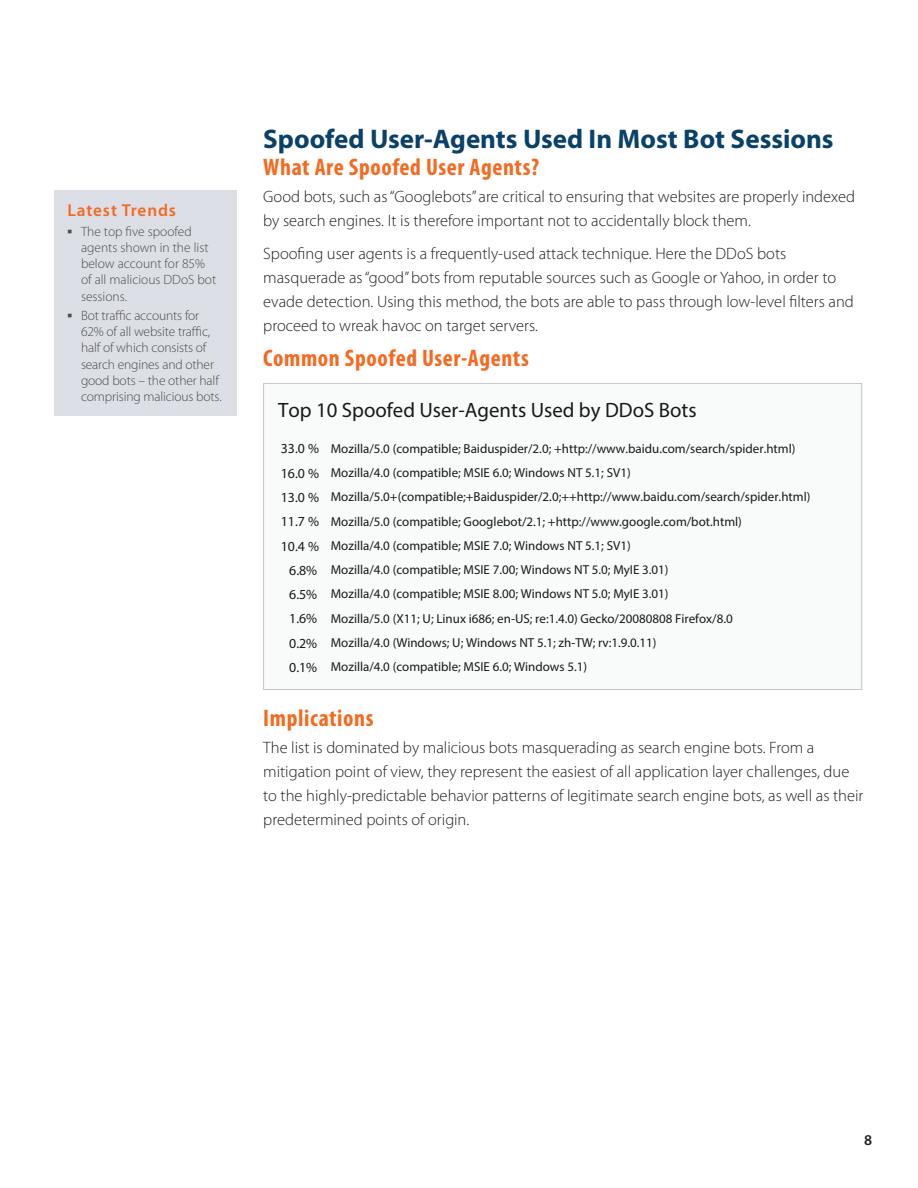
<style>
.page{position:relative;width:918px;height:1188px;background:#fff}
.page>*{position:absolute;margin:0;border:0;box-sizing:border-box;transform-origin:0 0}
.t1{font:700 27px "Myriad Pro";color:#094169}
.Subhead{font:700 condensed 24px "Myriad Pro";letter-spacing:.025em;color:#f36a21}
.t2{font:20.85px "Myriad Pro";color:#191919}
.Sidebar_header{font:600 17.25px "Myriad Pro";letter-spacing:.05em;color:#f36a21}
.Body_intro{font:300 16.5px/24px "Myriad Pro";color:#231f20}
.t3{font:600 15px "Myriad Pro";color:#231f20}
.t4{font:13.8px/24.3px "Myriad Pro";color:#191919;text-align:center}
.t5{font:300 13.5px/16.2px "Myriad Pro";letter-spacing:-.01em;color:#4b4c4d}
.t6{font:13.05px/24.3px "Myriad Pro";color:#191919}
.s1{font-family:"Arial";font-weight:700}
</style>
<div class="page">
<div style="left:264px;top:383px;width:598px;height:307px;background:#f9fafa"></div>
<div style="left:54px;top:190px;width:182px;height:226px;background:#dddfe7"></div>
<p class="Sidebar_header" style="left:68px;top:200px;width:110px">Latest Trends</p>
<p class="t5" style="left:81px;top:223px;width:137px;text-indent:-14px"><span class="s1">▪</span> The top five spoofed agents shown in the list below account for 85% of all malicious DDoS bot sessions.</p>
<p class="t5" style="left:81px;top:308px;width:142px;text-indent:-14px"><span class="s1">▪</span> Bot traffic accounts for<br>62% of all website traffic, half of which consists of search engines and other good bots – the other half comprising malicious bots.</p>
<p class="t1" style="left:263px;top:121px;width:572px">Spoofed User-Agents Used In Most Bot Sessions</p>
<p class="Subhead" style="left:263px;top:152px;width:277px">What Are Spoofed User Agents?</p>
<p class="Body_intro" style="left:263px;top:185px;width:593px">Good bots, such as “Googlebots” are critical to ensuring that websites are properly indexed by search engines. It is therefore important not to accidentally block them.</p>
<p class="Body_intro" style="left:263px;top:241px;width:592px">Spoofing user agents is a frequently-used attack technique. Here the DDoS bots masquerade as “good” bots from reputable sources such as Google or Yahoo, in order to evade detection. Using this method, the bots are able to pass through low-level filters and proceed to wreak havoc on target servers.</p>
<p class="Subhead" style="left:263px;top:343px;width:267px">Common Spoofed User-Agents</p>
<p class="t2" style="left:278px;top:397px;width:420px">Top 10 Spoofed User-Agents Used by DDoS Bots</p>
<p class="t6" style="left:331px;top:436px;width:481px">Mozilla/5.0 (compatible; Baiduspider/2.0; +http://www.baidu.com/search/spider.html)<br>Mozilla/4.0 (compatible; MSIE 6.0; Windows NT 5.1; SV1)<br>Mozilla/5.0+(compatible;+Baiduspider/2.0;++http://www.baidu.com/search/spider.html)<br>Mozilla/5.0 (compatible; Googlebot/2.1; +http://www.google.com/bot.html)<br>Mozilla/4.0 (compatible; MSIE 7.0; Windows NT 5.1; SV1)<br>Mozilla/4.0 (compatible; MSIE 7.00; Windows NT 5.0; MyIE 3.01)<br>Mozilla/4.0 (compatible; MSIE 8.00; Windows NT 5.0; MyIE 3.01)<br>Mozilla/5.0 (X11; U; Linux i686; en-US; re:1.4.0) Gecko/20080808 Firefox/8.0<br>Mozilla/4.0 (Windows; U; Windows NT 5.1; zh-TW; rv:1.9.0.11)<br>Mozilla/4.0 (compatible; MSIE 6.0; Windows 5.1)</p>
<p class="t4" style="left:281px;top:436px;width:40px">33.0 %<br>16.0 %<br>13.0 %<br>11.7 %<br>10.4 %<br>6.8%<br>6.5%<br>1.6%<br>0.2%<br>0.1%</p>
<p class="Subhead" style="left:263px;top:703px;width:112px">Implications</p>
<p class="Body_intro" style="left:263px;top:736px;width:602px">The list is dominated by malicious bots masquerading as search engine bots. From a mitigation point of view, they represent the easiest of all application layer challenges, due to the highly-predictable behavior patterns of legitimate search engine bots, as well as their predetermined points of origin.</p>
<p class="t3" style="left:864px;top:1131px;width:10px">8</p>
</div>
